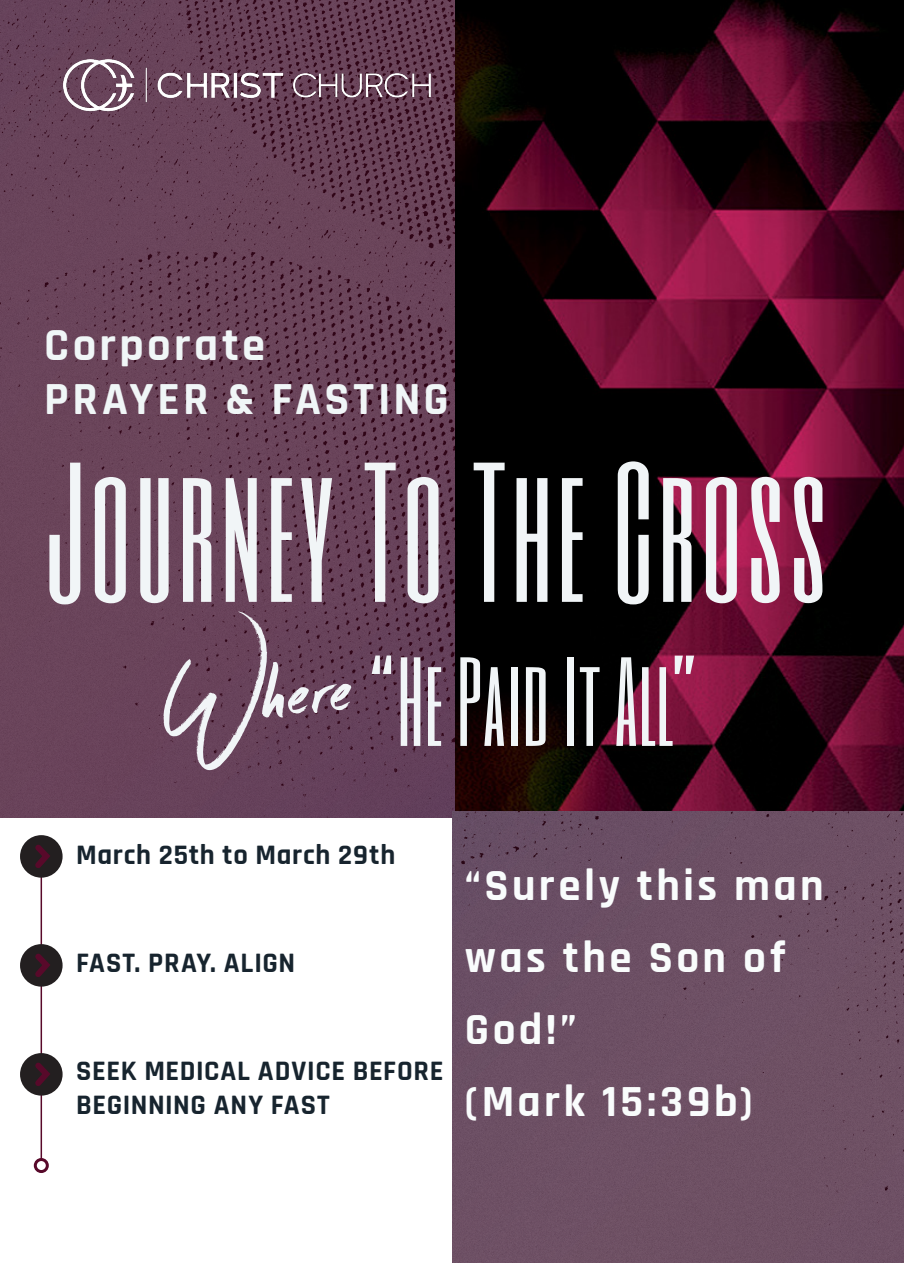
<style>
.page{position:relative;width:904px;height:1263px;background:#fff}
.page>*{position:absolute;margin:0;border:0;box-sizing:border-box;transform-origin:0 0}
.t1{font:165px "Six Caps";letter-spacing:.025em;color:#f1f5f7}
.t2{font:153px "Imogen Agnes";color:#f1f5f7}
.t3{font:105px "Six Caps";letter-spacing:.01em;color:#f1f5f7}
.Sub-Headline_Body{font:700 46.5px "Rajdhani";letter-spacing:.075em;color:#f0f6f7}
.Sub-Headline_Body-2{font:700 45px/72px "Rajdhani";letter-spacing:.075em;color:#f9fcfc}
.Quotation_12_BBN{font:700 28.5px/34.2px "Rajdhani";letter-spacing:.025em;color:#17242e}
</style>
<div class="page">
<img style="left:0;top:0;width:455px;height:818px">
<img style="left:455px;top:0;width:448px;height:811px">
<div style="left:452px;top:811px;width:451px;height:452px;background:#6d4f64"></div>
<img style="left:63px;top:59px;width:369px;height:52px">
<hr style="left:41px;top:843px;width:1px;height:316px;background:#58092a">
<div style="left:34px;top:1158px;width:15px;height:15px;border:3px solid #58092a;border-radius:50%"></div>
<div style="left:20px;top:835px;width:43px;height:43px;background:#231f20;border-radius:50%"></div>
<svg style="left:35px;top:839px;width:19px;height:35px"></svg>
<div style="left:20px;top:944px;width:43px;height:43px;background:#231f20;border-radius:50%"></div>
<svg style="left:35px;top:948px;width:19px;height:29px"></svg>
<div style="left:20px;top:1053px;width:43px;height:42px;background:#231f20;border-radius:50%"></div>
<svg style="left:35px;top:1057px;width:19px;height:29px"></svg>
<p class="Sub-Headline_Body" style="left:44px;top:317px;width:222px">Corporate</p>
<p class="Sub-Headline_Body" style="left:44px;top:371px;width:406px">PRAYER &amp; FASTING</p>
<p class="t1" style="left:44px;top:418px;width:784px">Journey To The Cross</p>
<p class="t2" style="left:161px;top:581px;width:184px;rotate:-4deg">Where</p>
<p class="t3" style="left:371px;top:629px;width:329px">“He Paid It All”</p>
<p class="Quotation_12_BBN" style="left:76px;top:839px;width:320px">March 25th to March 29th</p>
<p class="Quotation_12_BBN" style="left:76px;top:947px;width:220px">FAST. PRAY. ALIGN</p>
<p class="Quotation_12_BBN" style="left:76px;top:1055px;width:369px">SEEK MEDICAL ADVICE BEFORE<br>BEGINNING ANY FAST</p>
<p class="Sub-Headline_Body-2" style="left:465px;top:851px;width:360px">“Surely this man was the Son of<br>God!”</p>
<p class="Sub-Headline_Body-2" style="left:465px;top:1067px;width:289px">(Mark 15:39b)</p>
</div>
